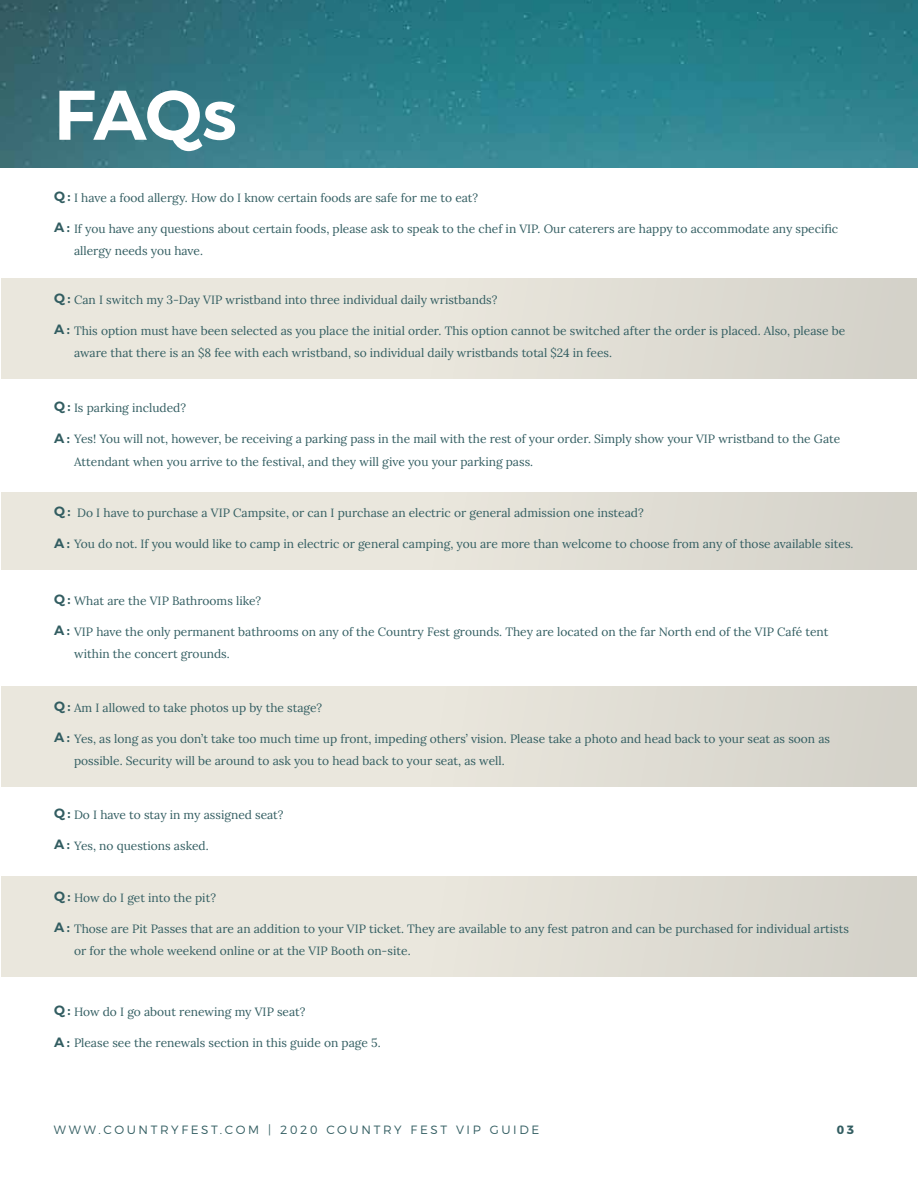
<style>
.page{position:relative;width:918px;height:1188px;background:#fff}
.page>*{position:absolute;margin:0;border:0;box-sizing:border-box;transform-origin:0 0}
.t1{font:600 70.05px "Montserrat";color:#fff}
.t2{font:600 13.5px "Montserrat";color:#325d61}
.t3{font:12px/22.2px "Lora";color:#325d61}
.t4{font:300 12px "Montserrat";letter-spacing:.22em;color:#325d61}
.t5{font:700 12px "Montserrat";color:#325d61}
</style>
<div class="page">
<div style="left:1px;top:278px;width:916px;height:100px;background:linear-gradient(to right,#f0ede2,#d8d5cd)"></div>
<div style="left:1px;top:686px;width:916px;height:100px;background:linear-gradient(to right,#f0ede2,#d8d5cd)"></div>
<div style="left:1px;top:877px;width:916px;height:99px;background:linear-gradient(to right,#f0ede2,#d8d5cd)"></div>
<div style="left:1px;top:492px;width:916px;height:78px;background:linear-gradient(to right,#f0ede2,#d8d5cd)"></div>
<img style="left:0;top:0;width:918px;height:167px">
<h1 class="t1" style="left:54px;top:58px;width:185px">FAQs</h1>
<p class="t2" style="left:54px;top:185px;width:18px">Q:</p>
<p class="t2" style="left:54px;top:217px;width:18px">A:</p>
<p class="t3" style="left:74px;top:186px;width:406px">I have a food allergy. How do I know certain foods are safe for me to eat?</p>
<p class="t3" style="left:74px;top:217px;width:766px">If you have any questions about certain foods, please ask to speak to the chef in VIP. Our caterers are happy to accommodate any specific allergy needs you have.</p>
<p class="t2" style="left:54px;top:287px;width:18px">Q:</p>
<p class="t2" style="left:54px;top:318px;width:18px">A:</p>
<p class="t3" style="left:74px;top:287px;width:425px">Can I switch my 3-Day VIP wristband into three individual daily wristbands?</p>
<p class="t3" style="left:74px;top:319px;width:773px">This option must have been selected as you place the initial order. This option cannot be switched after the order is placed. Also, please be aware that there is an $8 fee with each wristband, so individual daily wristbands total $24 in fees.</p>
<p class="t2" style="left:54px;top:396px;width:18px">Q:</p>
<p class="t2" style="left:54px;top:427px;width:18px">A:</p>
<p class="t3" style="left:74px;top:396px;width:113px">Is parking included?</p>
<p class="t3" style="left:74px;top:427px;width:768px">Yes! You will not, however, be receiving a parking pass in the mail with the rest of your order. Simply show your VIP wristband to the Gate<br>Attendant when you arrive to the festival, and they will give you your parking pass.</p>
<p class="t2" style="left:54px;top:501px;width:18px">Q:</p>
<p class="t2" style="left:54px;top:532px;width:18px">A:</p>
<p class="t3" style="left:77px;top:501px;width:568px">Do I have to purchase a VIP Campsite, or can I purchase an electric or general admission one instead?</p>
<p class="t3" style="left:74px;top:532px;width:781px">You do not. If you would like to camp in electric or general camping, you are more than welcome to choose from any of those available sites.</p>
<p class="t2" style="left:54px;top:588px;width:18px">Q:</p>
<p class="t2" style="left:54px;top:620px;width:18px">A:</p>
<p class="t3" style="left:74px;top:589px;width:189px">What are the VIP Bathrooms like?</p>
<p class="t3" style="left:74px;top:620px;width:756px">VIP have the only permanent bathrooms on any of the Country Fest grounds. They are located on the far North end of the VIP Café tent within the concert grounds.</p>
<p class="t2" style="left:54px;top:695px;width:18px">Q:</p>
<p class="t2" style="left:54px;top:726px;width:18px">A:</p>
<p class="t3" style="left:74px;top:695px;width:250px">Am I allowed to take photos up by the stage?</p>
<p class="t3" style="left:74px;top:727px;width:758px">Yes, as long as you don’t take too much time up front, impeding others’ vision. Please take a photo and head back to your seat as soon as possible. Security will be around to ask you to head back to your seat, as well.</p>
<p class="t2" style="left:54px;top:802px;width:18px">Q:</p>
<p class="t2" style="left:54px;top:833px;width:18px">A:</p>
<p class="t3" style="left:74px;top:803px;width:211px">Do I have to stay in my assigned seat?</p>
<p class="t3" style="left:74px;top:834px;width:136px">Yes, no questions asked.</p>
<p class="t2" style="left:54px;top:885px;width:18px">Q:</p>
<p class="t2" style="left:54px;top:916px;width:18px">A:</p>
<p class="t3" style="left:74px;top:885px;width:144px">How do I get into the pit?</p>
<p class="t3" style="left:74px;top:917px;width:777px">Those are Pit Passes that are an addition to your VIP ticket. They are available to any fest patron and can be purchased for individual artists or for the whole weekend online or at the VIP Booth on-site.</p>
<p class="t2" style="left:54px;top:1000px;width:18px">Q:</p>
<p class="t2" style="left:54px;top:1031px;width:18px">A:</p>
<p class="t3" style="left:74px;top:1000px;width:233px">How do I go about renewing my VIP seat?</p>
<p class="t3" style="left:74px;top:1031px;width:308px">Please see the renewals section in this guide on page 5.</p>
<p class="t4" style="left:54px;top:1120px;width:487px">WWW.COUNTRYFEST.COM | 2020 COUNTRY FEST VIP GUIDE</p>
<p class="t5" style="left:837px;top:1120px;width:19px">03</p>
</div>
